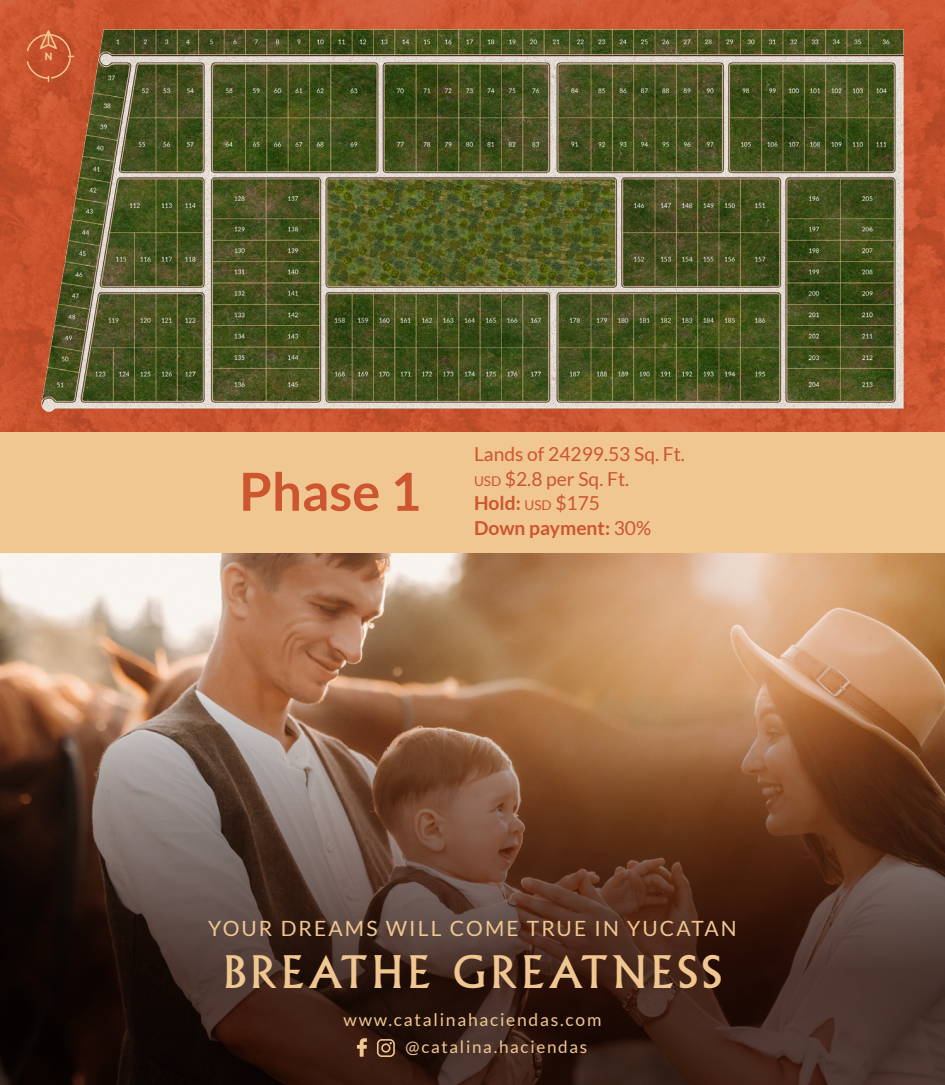
<style>
.page{position:relative;width:945px;height:1085px;background:#fff}
.page>*{position:absolute;margin:0;border:0;box-sizing:border-box;transform-origin:0 0}
.t1{font:700 52.5px "Lato";color:#cd5530}
.t2{font:43.75px "Albertus MT Pro";letter-spacing:.1em;color:#f0c791}
.t3{font:21px "Lato";letter-spacing:.1em;color:#f0c791}
.t4{font:19.25px/24.5px "Lato";color:#cd5530}
.t5{font:17.5px "Lato";letter-spacing:.1em;color:#f0c791}
.t6{font:17.06px "Lato";letter-spacing:.1em;color:#f0c791}
.s1{font-size:13.47px}
.s2{font-weight:700}
</style>
<div class="page">
<img style="left:0;top:553px;width:945px;height:532px">
<div style="left:0;top:0;width:945px;height:553px;background:#cd5530"></div>
<img style="left:41px;top:30px;width:863px;height:381px">
<div style="left:0;top:432px;width:945px;height:121px;background:#f0c791"></div>
<svg style="left:27px;top:30px;width:47px;height:52px"></svg>
<svg style="left:377px;top:1039px;width:18px;height:18px"></svg>
<svg style="left:357px;top:1038px;width:10px;height:19px"></svg>
<h1 class="t1" style="left:239px;top:462px;width:183px">Phase 1</h1>
<p class="t4" style="left:474px;top:442px;width:212px">Lands of 24299.53 Sq. Ft.<br><span class="s1">USD</span> $2.8 per Sq. Ft.<br><span class="s2">Hold:</span> <span class="s1">USD</span> $175<br><span class="s2">Down payment:</span> 30%</p>
<p class="t3" style="left:208px;top:917px;width:530px">YOUR DREAMS WILL COME TRUE IN YUCATAN</p>
<h2 class="t2" style="left:223px;top:945px;width:500px">BREATHE GREATNESS</h2>
<p class="t5" style="left:344px;top:1010px;width:259px">www.catalinahaciendas.com</p>
<p class="t6" style="left:406px;top:1037px;width:183px">@catalina.haciendas</p>
</div>
